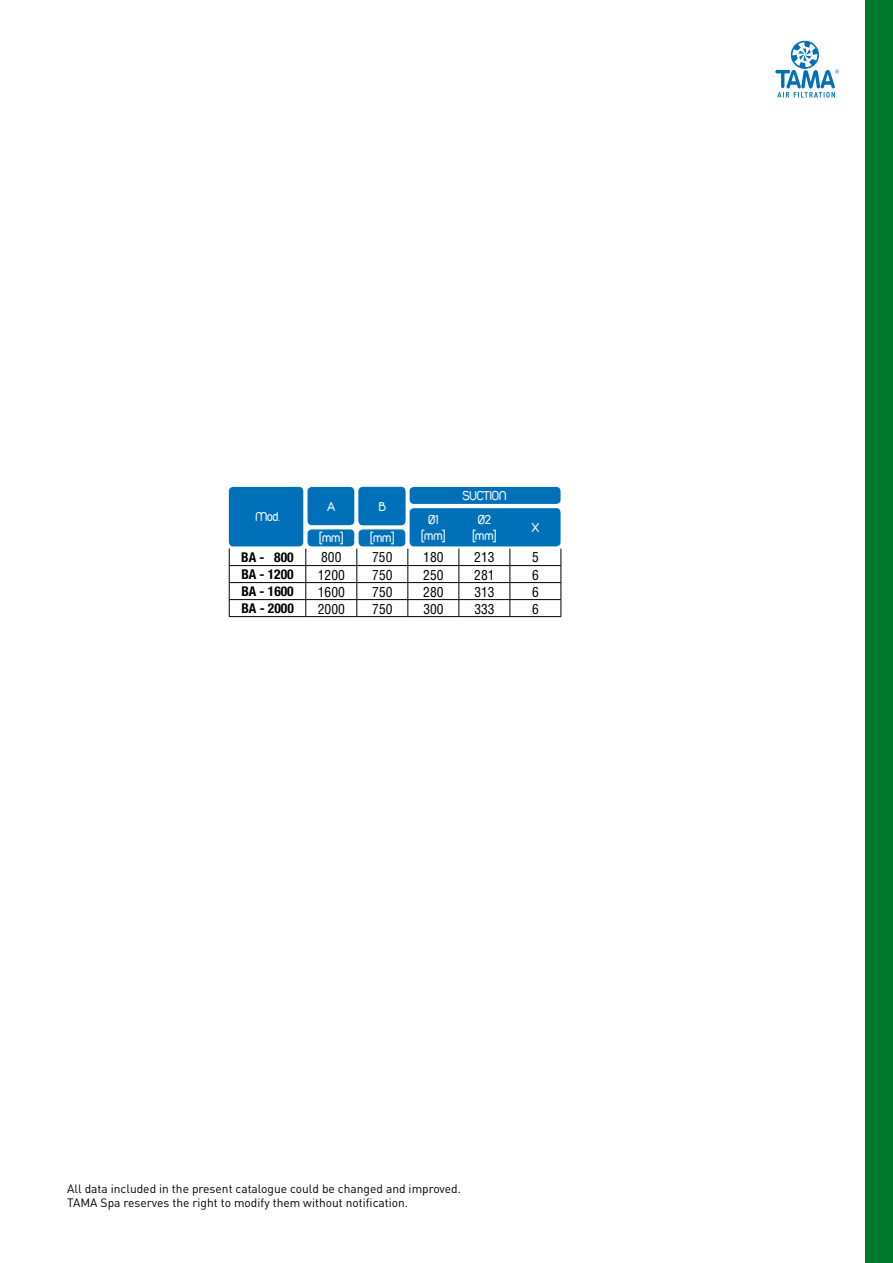
<style>
.page{position:relative;width:893px;height:1263px;background:#fff}
.page>*{position:absolute;margin:0;border:0;box-sizing:border-box;transform-origin:0 0}
.t1{font:condensed 13.5px "Helvetica";color:#000}
.t2{font:13.5px/16.2px "Duepuntozero";color:#fff;text-align:center}
.t3{font:700 condensed 13.5px "Helvetica Neue LT Pro";color:#000}
.t4{font:12px/14.4px "DIN";color:#000}
</style>
<div class="page">
<div style="left:229px;top:487px;width:74px;height:59px;background:#0071b9;border-radius:4px"></div>
<div style="left:308px;top:487px;width:46px;height:38px;background:#0071b9;border-radius:4px"></div>
<div style="left:308px;top:529px;width:46px;height:17px;background:#0071b9;border-radius:4px"></div>
<div style="left:359px;top:487px;width:46px;height:38px;background:#0071b9;border-radius:4px"></div>
<div style="left:359px;top:529px;width:46px;height:17px;background:#0071b9;border-radius:4px"></div>
<div style="left:410px;top:508px;width:151px;height:38px;background:#0071b9;border-radius:4px"></div>
<div style="left:410px;top:487px;width:151px;height:17px;background:#0071b9;border-radius:4px"></div>
<hr style="left:229px;top:565px;width:77px;height:1px;background:#000">
<hr style="left:306px;top:565px;width:51px;height:1px;background:#000">
<hr style="left:357px;top:565px;width:51px;height:1px;background:#000">
<hr style="left:408px;top:565px;width:51px;height:1px;background:#000">
<hr style="left:459px;top:565px;width:51px;height:1px;background:#000">
<hr style="left:510px;top:565px;width:51px;height:1px;background:#000">
<hr style="left:229px;top:582px;width:77px;height:1px;background:#000">
<hr style="left:306px;top:582px;width:51px;height:1px;background:#000">
<hr style="left:357px;top:582px;width:51px;height:1px;background:#000">
<hr style="left:408px;top:582px;width:51px;height:1px;background:#000">
<hr style="left:459px;top:582px;width:51px;height:1px;background:#000">
<hr style="left:510px;top:582px;width:51px;height:1px;background:#000">
<hr style="left:229px;top:599px;width:77px;height:1px;background:#000">
<svg style="left:229px;top:549px;width:1px;height:67px"></svg>
<hr style="left:306px;top:599px;width:51px;height:1px;background:#000">
<svg style="left:305px;top:549px;width:1px;height:67px"></svg>
<hr style="left:357px;top:599px;width:51px;height:1px;background:#000">
<svg style="left:356px;top:549px;width:1px;height:67px"></svg>
<hr style="left:408px;top:599px;width:51px;height:1px;background:#000">
<svg style="left:407px;top:549px;width:1px;height:67px"></svg>
<hr style="left:459px;top:599px;width:51px;height:1px;background:#000">
<svg style="left:458px;top:549px;width:1px;height:67px"></svg>
<hr style="left:510px;top:599px;width:51px;height:1px;background:#000">
<svg style="left:509px;top:549px;width:1px;height:67px"></svg>
<svg style="left:561px;top:549px;width:1px;height:67px"></svg>
<hr style="left:229px;top:616px;width:77px;height:1px;background:#000">
<hr style="left:306px;top:616px;width:51px;height:1px;background:#000">
<hr style="left:357px;top:616px;width:51px;height:1px;background:#000">
<hr style="left:408px;top:616px;width:51px;height:1px;background:#000">
<hr style="left:459px;top:616px;width:51px;height:1px;background:#000">
<hr style="left:510px;top:616px;width:51px;height:1px;background:#000">
<div style="left:865px;top:0;width:28px;height:1263px;background:#00792c"></div>
<svg style="left:775px;top:41px;width:64px;height:57px"></svg>
<p class="t2" style="left:255px;top:509px;width:26px">Mod.</p>
<p class="t2" style="left:327px;top:498px;width:10px">A</p>
<p class="t2" style="left:379px;top:498px;width:9px">B</p>
<p class="t2" style="left:319px;top:530px;width:26px">[mm]</p>
<p class="t2" style="left:370px;top:530px;width:26px">[mm]</p>
<p class="t2" style="left:462px;top:487px;width:45px">SUCTION</p>
<p class="t2" style="left:421px;top:511px;width:26px">Ø1 [mm]</p>
<p class="t2" style="left:472px;top:511px;width:26px">Ø2 [mm]</p>
<p class="t2" style="left:531px;top:519px;width:9px">X</p>
<p class="t3" style="left:241px;top:549px;width:54px">BA - 800</p>
<p class="t1" style="left:321px;top:549px;width:22px">800</p>
<p class="t1" style="left:372px;top:549px;width:22px">750</p>
<p class="t1" style="left:423px;top:549px;width:22px">180</p>
<p class="t1" style="left:474px;top:549px;width:22px">213</p>
<p class="t1" style="left:532px;top:549px;width:8px">5</p>
<p class="t3" style="left:241px;top:566px;width:54px">BA - 1200</p>
<p class="t1" style="left:318px;top:566px;width:28px">1200</p>
<p class="t1" style="left:372px;top:566px;width:22px">750</p>
<p class="t1" style="left:423px;top:566px;width:22px">250</p>
<p class="t1" style="left:474px;top:566px;width:22px">281</p>
<p class="t1" style="left:532px;top:566px;width:8px">6</p>
<p class="t3" style="left:241px;top:583px;width:54px">BA - 1600</p>
<p class="t1" style="left:318px;top:583px;width:28px">1600</p>
<p class="t1" style="left:372px;top:583px;width:22px">750</p>
<p class="t1" style="left:423px;top:583px;width:22px">280</p>
<p class="t1" style="left:474px;top:583px;width:22px">313</p>
<p class="t1" style="left:532px;top:583px;width:8px">6</p>
<p class="t3" style="left:241px;top:600px;width:54px">BA - 2000</p>
<p class="t1" style="left:318px;top:600px;width:28px">2000</p>
<p class="t1" style="left:372px;top:600px;width:22px">750</p>
<p class="t1" style="left:423px;top:600px;width:22px">300</p>
<p class="t1" style="left:474px;top:600px;width:22px">333</p>
<p class="t1" style="left:532px;top:600px;width:8px">6</p>
<p class="t4" style="left:67px;top:1181px;width:395px">All data included in the present catalogue could be changed and improved.<br>TAMA Spa reserves the right to modify them without notification.</p>
</div>
